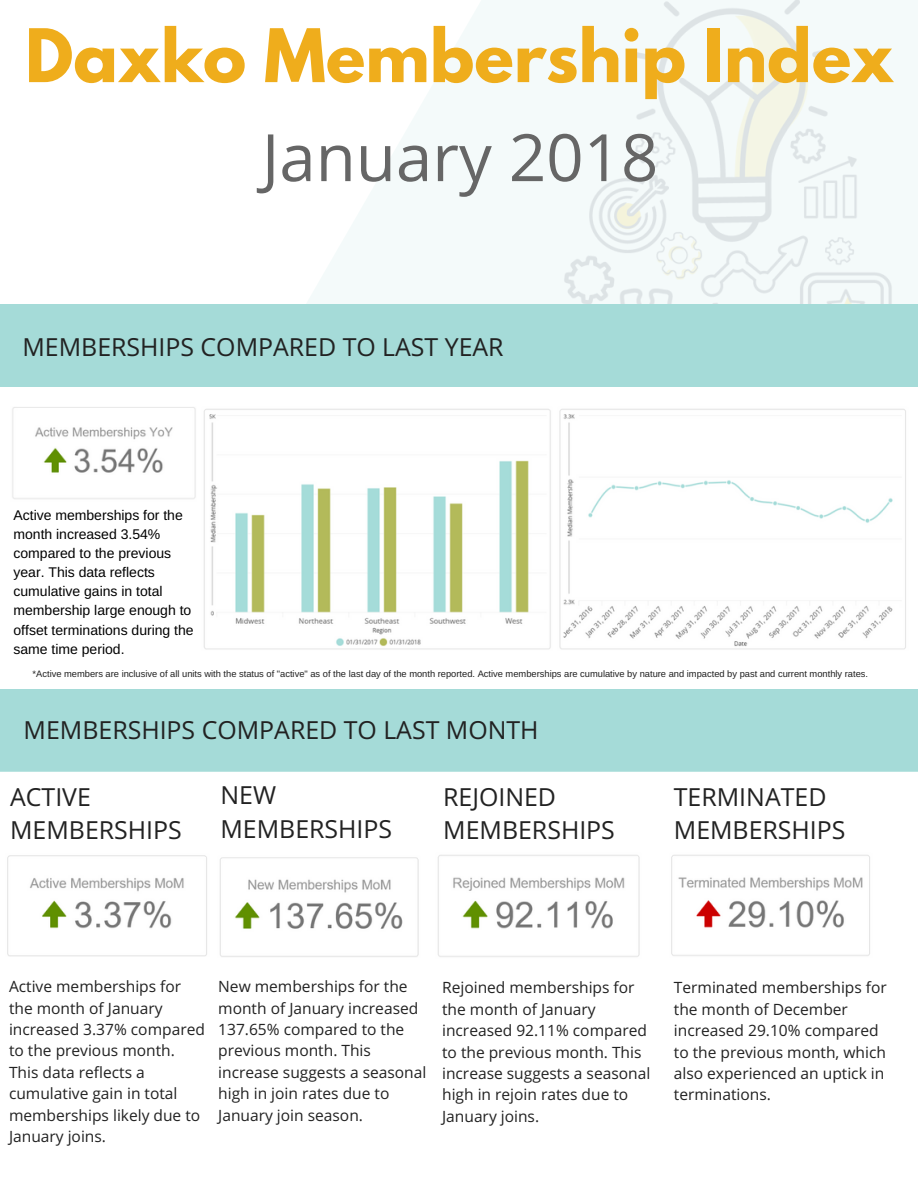
<style>
.page{position:relative;width:918px;height:1188px;background:#fff}
.page>*{position:absolute;margin:0;border:0;box-sizing:border-box;transform-origin:0 0}
.t1{font:700 65.4px "League Spartan";color:#efad1c}
.t2{font:65.4px "Open Sans";color:#666}
.t3{font:24.9px/33.8px "Open Sans";color:#222}
.t4{font:15.6px/21.3px "Open Sans";color:#222}
.t5{font:13.95px/19.2px "Arimo";color:#000}
.t6{font:9.3px "Arimo";color:#222}
</style>
<div class="page">
<svg style="left:307px;top:0;width:227px;height:304px;fill:#f4fafa"></svg>
<div style="left:0;top:689px;width:918px;height:83px;background:#a5dbd8"></div>
<img style="left:534px;top:0;width:384px;height:304px">
<div style="left:0;top:304px;width:918px;height:83px;background:#a5dbd8"></div>
<img style="left:12px;top:407px;width:184px;height:92px">
<img style="left:204px;top:409px;width:702px;height:241px">
<img style="left:7px;top:855px;width:200px;height:101px">
<img style="left:220px;top:857px;width:199px;height:100px">
<img style="left:438px;top:855px;width:202px;height:102px">
<img style="left:671px;top:855px;width:199px;height:101px">
<h1 class="t1" style="left:25px;top:23px;width:870px">Daxko Membership Index</h1>
<h1 class="t2" style="left:262px;top:111px;width:398px">January 2018</h1>
<h2 class="t3" style="left:22px;top:329px;width:483px">MEMBERSHIPS COMPARED TO LAST YEAR</h2>
<p class="t5" style="left:14px;top:505px;width:182px">Active memberships for the month increased 3.54% compared to the previous year. This data reflects cumulative gains in total membership large enough to offset terminations during the same time period.</p>
<p class="t6" style="left:33px;top:669px;width:837px">*Active members are inclusive of all units with the status of "active" as of the last day of the month reported. Active memberships are cumulative by nature and impacted by past and current monthly rates.</p>
<h2 class="t3" style="left:24px;top:713px;width:517px">MEMBERSHIPS COMPARED TO LAST MONTH</h2>
<h2 class="t3" style="left:10px;top:779px;width:173px">ACTIVE<br>MEMBERSHIPS</h2>
<h2 class="t3" style="left:220px;top:778px;width:173px">NEW<br>MEMBERSHIPS</h2>
<h2 class="t3" style="left:443px;top:779px;width:173px">REJOINED<br>MEMBERSHIPS</h2>
<h2 class="t3" style="left:674px;top:779px;width:173px">TERMINATED<br>MEMBERSHIPS</h2>
<p class="t4" style="left:9px;top:976px;width:197px">Active memberships for the month of January increased 3.37% compared to the previous month.<br>This data reflects a cumulative gain in total memberships likely due to<br>January joins.</p>
<p class="t4" style="left:218px;top:976px;width:210px">New memberships for the month of January increased<br>137.65% compared to the previous month. This increase suggests a seasonal high in join rates due to<br>January join season.</p>
<p class="t4" style="left:442px;top:977px;width:210px">Rejoined memberships for the month of January increased 92.11% compared to the previous month. This increase suggests a seasonal high in rejoin rates due to<br>January joins.</p>
<p class="t4" style="left:674px;top:977px;width:215px">Terminated memberships for the month of December increased 29.10% compared to the previous month, which also experienced an uptick in terminations.</p>
</div>
